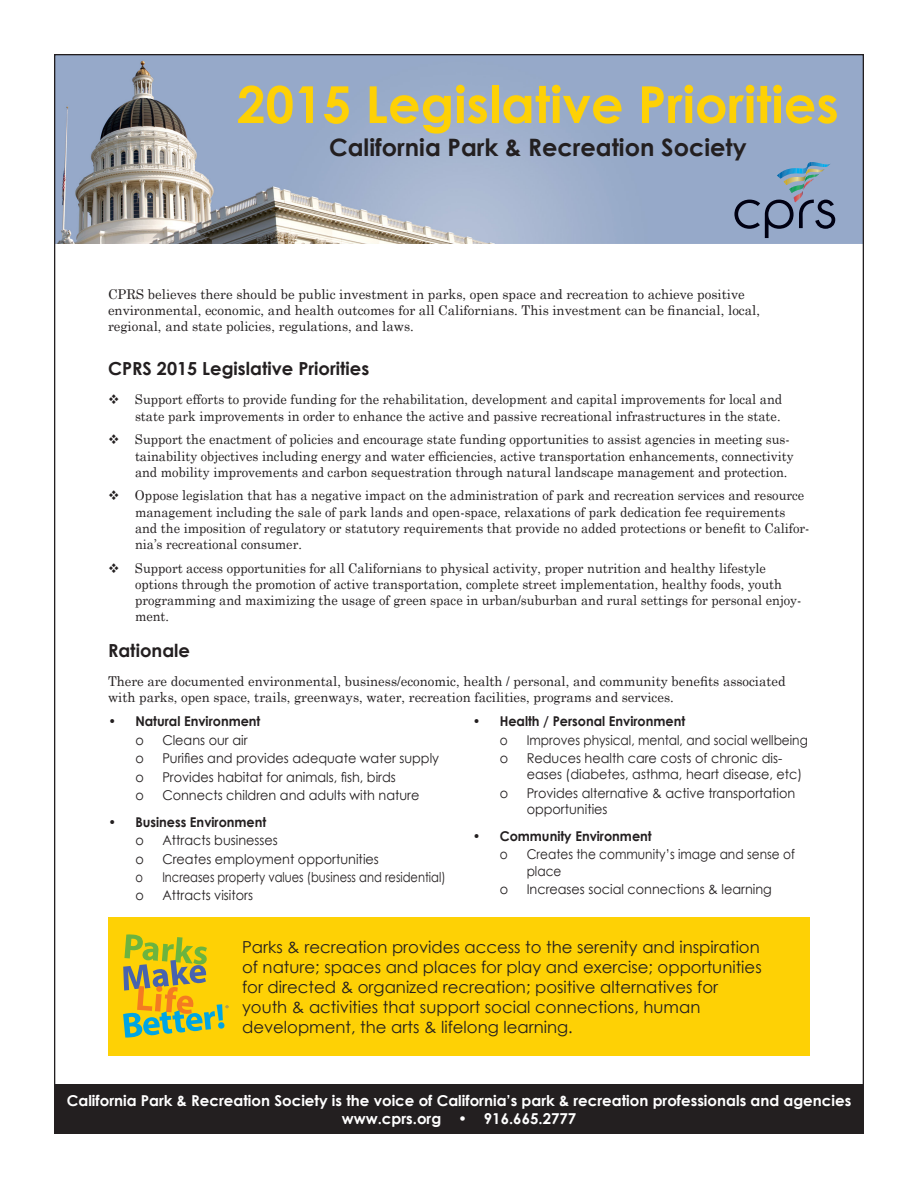
<style>
.page{position:relative;width:918px;height:1188px;background:#fff}
.page>*{position:absolute;margin:0;border:0;box-sizing:border-box;transform-origin:0 0}
.t1{font:700 51px "Century Gothic";color:#fed105}
.t2{font:700 24px "Century Gothic";color:#231f20}
.t3{font:700 18px "Century Gothic";color:#231f20}
.t4{font:16.5px/19.8px "Century Gothic";color:#231f20}
.t5{font:700 15px "Century Gothic";color:#fff}
.t6{font:13.5px/16.2px "Century Schoolbook";color:#231f20;scale:.95 1}
.t7{font:13.5px/16.2px "Century Schoolbook";color:#231f20}
.t8{font:13.5px/16.2px "Century Gothic";color:#231f20;scale:.95 1}
.t9{font:700 13.5px "Century Gothic";color:#231f20;scale:.95 1}
.t10{font:13.5px/16.2px "Century Gothic";color:#231f20;scale:.9 1}
.t11{font:13.5px "Century Gothic";color:#231f20;scale:.85 1}
.s1{font-style:inherit}
</style>
<div class="page">
<img style="left:56px;top:56px;width:806px;height:188px">
<svg style="left:734px;top:162px;width:101px;height:76px;background:#8093af"></svg>
<div style="left:54px;top:1084px;width:810px;height:50px;background:#231f20"></div>
<div style="left:108px;top:918px;width:702px;height:138px;background:#fed105"></div>
<svg style="left:123px;top:934px;width:106px;height:104px"></svg>
<p class="t1" style="left:237px;top:66px;width:603px">2015 Legislative Priorities</p>
<p class="t2" style="left:329px;top:129px;width:419px">California Park &amp; Recreation Society</p>
<p class="t7" style="left:108px;top:285px;width:654px">CPRS believes there should be public investment in parks, open space and recreation to achieve positive environmental, economic, and health outcomes for all Californians. This investment can be financial, local, regional, and state policies, regulations, and laws.</p>
<p class="t3" style="left:108px;top:354px;width:263px">CPRS 201<span class="s1">5</span> Legislative Priorities</p>
<p class="t6" style="left:108px;top:390px;width:711px;text-align:right">❖ Support efforts to provide funding for the rehabilitation, development and capital improvements for local and state park improvements in order to enhance the active and passive recreational infrastructures in the state.</p>
<p class="t6" style="left:135px;top:430px;width:695px;text-indent:-27px">❖ Support the enactment of policies and encourage state funding opportunities to assist agencies in meeting sus&shy;tainability objectives including energy and water efficiencies, active transportation enhancements, connectivity and mobility improvements and carbon sequestration through natural landscape management and protection.</p>
<p class="t6" style="left:135px;top:486px;width:712px;text-indent:-27px">❖ Oppose legislation that has a negative impact on the administration of park and recreation services and resource management including the sale of park lands and open-space, relaxations of park dedication fee requirements and the imposition of regulatory or statutory requirements that provide no added protections or benefit to Califor&shy;nia’s recreational consumer.</p>
<p class="t6" style="left:135px;top:559px;width:703px;text-indent:-27px">❖ Support access opportunities for all Californians to physical activity, proper nutrition and healthy lifestyle options through the promotion of active transportation, complete street implementation, healthy foods, youth programming and maximizing the usage of green space in urban/suburban and rural settings for personal enjoy&shy;ment.</p>
<p class="t3" style="left:108px;top:636px;width:84px">Rationale</p>
<p class="t7" style="left:108px;top:672px;width:679px">There are documented environmental, business/economic, health / personal, and community benefits associated with parks, open space, trails, greenways, water, recreation facilities, programs and services.</p>
<p class="t9" style="left:108px;top:711px;width:162px">• Natural Environment</p>
<p class="t8" style="left:135px;top:732px;width:10px">o</p>
<p class="t8" style="left:162px;top:732px;width:91px">Cleans our air</p>
<p class="t8" style="left:135px;top:750px;width:10px">o</p>
<p class="t8" style="left:162px;top:750px;width:293px">Purifies and provides adequate water supply</p>
<p class="t8" style="left:135px;top:768px;width:10px">o</p>
<p class="t8" style="left:162px;top:768px;width:247px">Provides habitat for animals, fish, birds</p>
<p class="t8" style="left:135px;top:787px;width:10px">o</p>
<p class="t8" style="left:162px;top:787px;width:272px">Connects children and adults with nature</p>
<p class="t9" style="left:108px;top:812px;width:168px">• Business Environment</p>
<p class="t8" style="left:135px;top:832px;width:10px">o</p>
<p class="t8" style="left:162px;top:832px;width:123px">Attracts businesses</p>
<p class="t8" style="left:135px;top:850px;width:10px">o</p>
<p class="t8" style="left:162px;top:850px;width:229px">Creates employment opportunities</p>
<p class="t11" style="left:135px;top:868px;width:10px">o</p>
<p class="t11" style="left:162px;top:868px;width:335px">Increases property values (business and residential)</p>
<p class="t8" style="left:135px;top:887px;width:10px">o</p>
<p class="t8" style="left:162px;top:887px;width:97px">Attracts visitors</p>
<p class="t9" style="left:473px;top:711px;width:225px">• Health / Personal Environment</p>
<p class="t10" style="left:500px;top:732px;width:10px">o</p>
<p class="t10" style="left:527px;top:732px;width:314px">Improves physical, mental, and social wellbeing</p>
<p class="t8" style="left:500px;top:750px;width:10px">o</p>
<p class="t8" style="left:527px;top:750px;width:292px">Reduces health care costs of chronic dis&shy;eases (diabetes, asthma, heart disease, etc)</p>
<p class="t8" style="left:500px;top:785px;width:10px">o</p>
<p class="t8" style="left:527px;top:785px;width:284px">Provides alternative &amp; active transportation opportunities</p>
<p class="t9" style="left:473px;top:826px;width:190px">• Community Environment</p>
<p class="t10" style="left:500px;top:846px;width:10px">o</p>
<p class="t10" style="left:527px;top:846px;width:299px">Creates the community’s image and sense of place</p>
<p class="t8" style="left:500px;top:881px;width:10px">o</p>
<p class="t8" style="left:527px;top:881px;width:260px">Increases social connections &amp; learning</p>
<p class="t4" style="left:242px;top:937px;width:521px">Parks &amp; recreation provides access to the serenity and inspiration of nature; spaces and places for play and exercise; opportunities for directed &amp; organized recreation; positive alternatives for youth &amp; activities that support social connections, human development, the arts &amp; lifelong learning.</p>
<p class="t5" style="left:67px;top:1089px;width:786px">California Park &amp; Recreation Society is the voice of California’s park &amp; recreation professionals and agencies</p>
<p class="t5" style="left:342px;top:1107px;width:236px">www.cprs.org • 916.665.2777</p>
</div>
